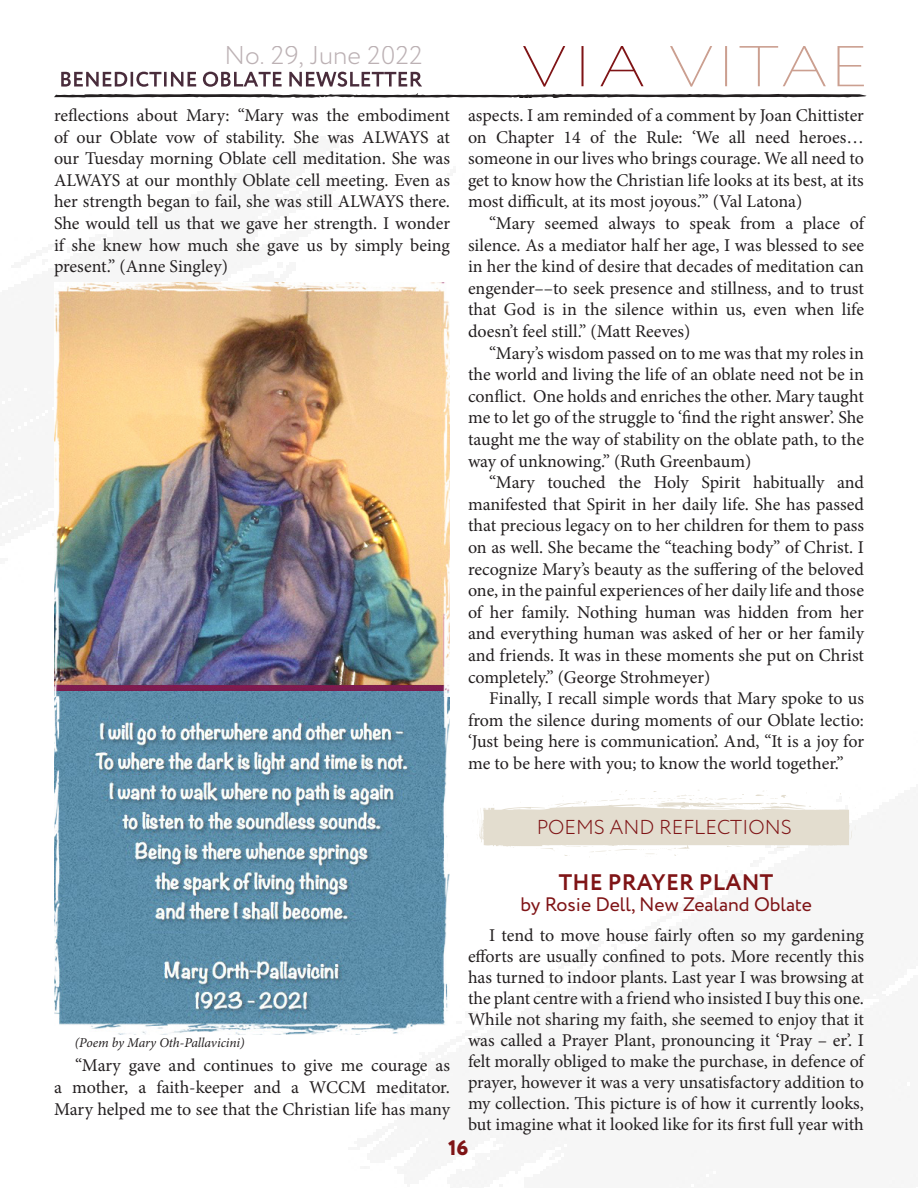
<style>
.page{position:relative;width:918px;height:1188px;background:#fff}
.page>*{position:absolute;margin:0;border:0;box-sizing:border-box;transform-origin:0 0}
.t1{font:300 25.8px "Circe";color:#bcb1b4}
.https___mediomedia_c{font:700 22.5px "Circe";letter-spacing:.01em;color:#7f1416}
.https___mediomedia_c-2{font:800 21px "Circe";color:#7f1416}
.t2{font:300 20.1px "Circe";color:#7f1416}
.https___mediomedia_c-3{font:19.5px "Circe";color:#7f1416}
.https___mediomedia_c-4{font:18px/21.6px "Minion Pro";letter-spacing:-.005em;color:#231f20;text-align:justify}
.https___mediomedia_c-5{font:italic 13.5px "Minion Pro";letter-spacing:-.01em;color:#231f20}
</style>
<div class="page">
<svg style="left:61px;top:72px;width:361px;height:15px"></svg>
<svg style="left:54px;top:93px;width:813px;height:5px"></svg>
<svg style="left:523px;top:46px;width:121px;height:41px"></svg>
<svg style="left:670px;top:46px;width:194px;height:41px"></svg>
<img style="left:54px;top:283px;width:396px;height:752px">
<svg style="left:479px;top:790px;width:377px;height:67px"></svg>
<h1 class="t1" style="left:225px;top:38px;width:200px">No. 29, June 2022</h1>
<p class="https___mediomedia_c-4" style="left:54px;top:105px;width:398px">reflections about Mary: “Mary was the embodiment of our Oblate vow of stability. She was ALWAYS at our Tuesday morning Oblate cell meditation. She was ALWAYS at our monthly Oblate cell meeting. Even as her strength began to fail, she was still ALWAYS there.<br>She would tell us that we gave her strength. I wonder if she knew how much she gave us by simply being present.” (Anne Singley)</p>
<p class="https___mediomedia_c-4" style="left:468px;top:105px;width:398px">aspects. I am reminded of a comment by Joan Chittister on Chapter 14 of the Rule: ‘We all need heroes… someone in our lives who brings courage. We all need to get to know how the Christian life looks at its best, at its most difficult, at its most joyous.’” (Val Latona)</p>
<p class="https___mediomedia_c-4" style="left:468px;top:213px;width:398px;text-indent:21px">“Mary seemed always to speak from a place of silence. As a mediator half her age, I was blessed to see in her the kind of desire that decades of meditation can engender––to seek presence and stillness, and to trust that God is in the silence within us, even when life doesn’t feel still.” (Matt Reeves)</p>
<p class="https___mediomedia_c-4" style="left:468px;top:342px;width:398px;text-indent:21px">“Mary’s wisdom passed on to me was that my roles in the world and living the life of an oblate need not be in conflict. One holds and enriches the other. Mary taught me to let go of the struggle to ‘find the right answer’. She taught me the way of stability on the oblate path, to the way of unknowing.” (Ruth Greenbaum)</p>
<p class="https___mediomedia_c-4" style="left:468px;top:472px;width:398px;text-indent:21px">“Mary touched the Holy Spirit habitually and manifested that Spirit in her daily life. She has passed that precious legacy on to her children for them to pass on as well. She became the “teaching body” of Christ. I recognize Mary’s beauty as the suffering of the beloved one, in the painful experiences of her daily life and those of her family. Nothing human was hidden from her and everything human was asked of her or her family and friends. It was in these moments she put on Christ completely.” (George Strohmeyer)</p>
<p class="https___mediomedia_c-4" style="left:468px;top:688px;width:398px;text-indent:21px">Finally, I recall simple words that Mary spoke to us from the silence during moments of our Oblate lectio: ‘Just being here is communication’. And, “It is a joy for me to be here with you; to know the world together.”</p>
<p class="https___mediomedia_c-5" style="left:75px;top:1033px;width:171px">(Poem by Mary Oth-Pallavicini)</p>
<p class="https___mediomedia_c-4" style="left:54px;top:1055px;width:398px;text-indent:21px">“Mary gave and continues to give me courage as a mother, a faith-keeper and a WCCM meditator.<br>Mary helped me to see that the Christian life has many</p>
<p class="t2" style="left:537px;top:814px;width:257px">POEMS AND REFLECTIONS</p>
<p class="https___mediomedia_c" style="left:559px;top:867px;width:216px">THE PRAYER PLANT</p>
<p class="https___mediomedia_c-3" style="left:520px;top:891px;width:293px">by Rosie Dell, New Zealand Oblate</p>
<p class="https___mediomedia_c-4" style="left:468px;top:925px;width:398px;line-height:21px;text-indent:21px">I tend to move house fairly often so my gardening efforts are usually confined to pots. More recently this has turned to indoor plants. Last year I was browsing at the plant centre with a friend who insisted I buy this one.<br>While not sharing my faith, she seemed to enjoy that it was called a Prayer Plant, pronouncing it ‘Pray – er’. I felt morally obliged to make the purchase, in defence of prayer, however it was a very unsatisfactory addition to my collection. This picture is of how it currently looks, but imagine what it looked like for its first full year with</p>
<p class="https___mediomedia_c-2" style="left:448px;top:1134px;width:22px">16</p>
</div>
